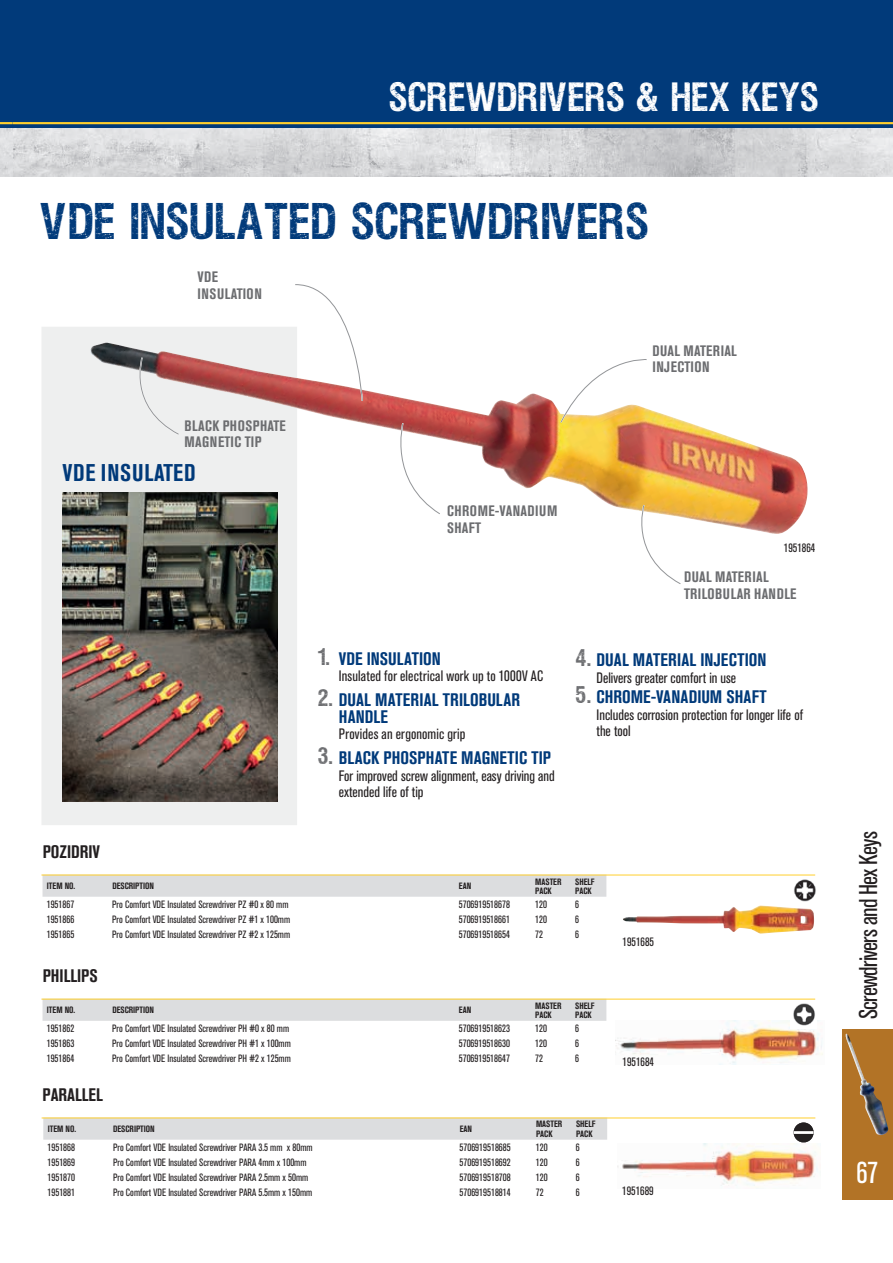
<style>
.page{position:relative;width:893px;height:1263px;background:#fff}
.page>*{position:absolute;margin:0;border:0;box-sizing:border-box;transform-origin:0 0}
.t1{font:48px "Viper IRWIN";color:#013a7a}
.t2{font:38.1px "Viper IRWIN";color:#fff}
.t3{font:condensed 30px "Akzidenz Grotesk BE";color:#fff}
.t4{font:condensed 25.5px "Akzidenz Grotesk BE";letter-spacing:-.03em;color:#231f20}
.t5{font:700 condensed 24px "Akzidenz Grotesk BE";letter-spacing:.035em;color:#013a7a}
.t6{font:700 condensed 18px/16.5px "Akzidenz Grotesk BE";letter-spacing:.005em;color:#013a7a}
.t7{font:700 condensed 18px "Akzidenz Grotesk BE";color:#231f20}
.t8{font:condensed 15px/16.5px "Akzidenz Grotesk BE";color:#231f20}
.t9{font:700 condensed 15px/16.5px "Akzidenz Grotesk BE";letter-spacing:.02em;color:#6c6d70}
.t10{font:condensed 12px "Akzidenz Grotesk BE";color:#231f20}
.t11{font:condensed 10.5px "Akzidenz Grotesk BE";color:#231f20}
.t12{font:700 condensed 9.15px/9.1px "Akzidenz Grotesk BE";color:#231f20}
.s1{font-family:"Viper IRWIN";font-weight:400;font-stretch:normal;font-size:22.5px;color:#6c6d70}
</style>
<div class="page">
<img style="left:13px;top:128px;width:880px;height:48px">
<div style="left:0;top:0;width:893px;height:128px;background:#013a7a"></div>
<hr style="left:0;top:122px;width:893px;height:2px;background:#ffcf2d">
<div style="left:842px;top:1029px;width:51px;height:170px;background:#b27326"></div>
<img style="left:846px;top:1034px;width:42px;height:101px">
<img style="left:0;top:128px;width:13px;height:48px">
<svg style="left:0;top:122px;width:13px;height:2px"></svg>
<div style="left:42px;top:327px;width:255px;height:498px;background:#eeefef"></div>
<img style="left:63px;top:492px;width:214px;height:309px">
<img style="left:90px;top:343px;width:718px;height:191px">
<img style="left:623px;top:905px;width:191px;height:28px">
<img style="left:615px;top:1020px;width:208px;height:44px">
<img style="left:617px;top:1143px;width:201px;height:43px">
<img style="left:792px;top:874px;width:24px;height:28px">
<img style="left:790px;top:1003px;width:27px;height:25px">
<svg style="left:793px;top:1122px;width:21px;height:21px"></svg>
<hr style="left:793px;top:1131px;width:21px;height:3px;background:#fff">
<div style="left:43px;top:876px;width:563px;height:21px;background:#dcdddf"></div>
<div style="left:43px;top:1000px;width:563px;height:21px;background:#dcdddf"></div>
<svg style="left:43px;top:1118px;width:564px;height:22px;background:#dddddb"></svg>
<svg style="left:127px;top:356px;width:54px;height:80px;background:#d1c6c6"></svg>
<svg style="left:294px;top:284px;width:70px;height:118px"></svg>
<svg style="left:559px;top:355px;width:89px;height:69px"></svg>
<svg style="left:388px;top:422px;width:54px;height:94px"></svg>
<svg style="left:628px;top:503px;width:54px;height:81px"></svg>
<hr style="left:41px;top:875px;width:774px;height:1px;background:#ffcf2d">
<hr style="left:41px;top:999px;width:774px;height:1px;background:#ffcf2d">
<hr style="left:42px;top:1117px;width:773px;height:1px;background:#ffcf2d">
<h2 class="t2" style="left:389px;top:70px;width:432px">SCREWDRIVERS &amp; HEX KEYS</h2>
<h1 class="t1" style="left:42px;top:188px;width:609px">VDE INSULATED SCREWDRIVERS</h1>
<h3 class="t9" style="left:198px;top:269px;width:66px">VDE<br>INSULATION</h3>
<h3 class="t9" style="left:185px;top:417px;width:103px">BLACK PHOSPHATE<br>MAGNETIC TIP</h3>
<h3 class="t5" style="left:63px;top:459px;width:135px">VDE INSULATED</h3>
<h3 class="t9" style="left:652px;top:342px;width:86px">DUAL MATERIAL<br>INJECTION</h3>
<h3 class="t9" style="left:447px;top:503px;width:112px">CHROME-VANADIUM<br>SHAFT</h3>
<h3 class="t6" style="left:318px;top:650px;width:125px"><span class="s1">1.</span> VDE INSULATION</h3>
<h3 class="t8" style="left:339px;top:668px;width:206px">Insulated for electrical work up to 1000V AC</h3>
<h3 class="t6" style="left:339px;top:692px;width:183px;text-indent:-21px"><span class="s1">2.</span> DUAL MATERIAL TRILOBULAR<br>HANDLE</h3>
<h3 class="t8" style="left:339px;top:726px;width:128px">Provides an ergonomic grip</h3>
<h3 class="t6" style="left:318px;top:750px;width:235px"><span class="s1">3.</span> BLACK PHOSPHATE MAGNETIC TIP</h3>
<h3 class="t8" style="left:339px;top:768px;width:217px">For improved screw alignment, easy driving and extended life of tip</h3>
<p class="t10" style="left:784px;top:541px;width:33px">1951864</p>
<h3 class="t9" style="left:684px;top:569px;width:114px">DUAL MATERIAL<br>TRILOBULAR HANDLE</h3>
<h3 class="t6" style="left:576px;top:652px;width:192px"><span class="s1">4.</span> DUAL MATERIAL INJECTION</h3>
<h3 class="t8" style="left:597px;top:669px;width:141px">Delivers greater comfort in use</h3>
<h3 class="t6" style="left:576px;top:689px;width:193px"><span class="s1">5.</span> CHROME-VANADIUM SHAFT</h3>
<h3 class="t8" style="left:597px;top:707px;width:208px">Includes corrosion protection for longer life of the tool</h3>
<h3 class="t7" style="left:43px;top:841px;width:59px">POZIDRIV</h3>
<p class="t12" style="left:47px;top:881px;width:30px">ITEM NO.</p>
<p class="t12" style="left:112px;top:881px;width:43px">DESCRIPTION</p>
<p class="t12" style="left:459px;top:881px;width:14px">EAN</p>
<p class="t12" style="left:535px;top:877px;width:28px">MASTER<br>PACK</p>
<p class="t12" style="left:575px;top:877px;width:21px">SHELF<br>PACK</p>
<p class="t11" style="left:47px;top:898px;width:29px">1951867</p>
<p class="t11" style="left:112px;top:898px;width:178px">Pro Comfort VDE Insulated Screwdriver PZ #0 x 80 mm</p>
<p class="t11" style="left:459px;top:898px;width:53px">5706919518678</p>
<p class="t11" style="left:535px;top:898px;width:13px">120</p>
<p class="t11" style="left:575px;top:898px;width:5px">6</p>
<p class="t11" style="left:47px;top:913px;width:29px">1951866</p>
<p class="t11" style="left:112px;top:913px;width:179px">Pro Comfort VDE Insulated Screwdriver PZ #1 x 100mm</p>
<p class="t11" style="left:459px;top:913px;width:53px">5706919518661</p>
<p class="t11" style="left:535px;top:913px;width:13px">120</p>
<p class="t11" style="left:575px;top:913px;width:5px">6</p>
<p class="t11" style="left:47px;top:928px;width:29px">1951865</p>
<p class="t11" style="left:112px;top:928px;width:179px">Pro Comfort VDE Insulated Screwdriver PZ #2 x 125mm</p>
<p class="t11" style="left:459px;top:928px;width:53px">5706919518654</p>
<p class="t11" style="left:535px;top:928px;width:9px">72</p>
<p class="t11" style="left:575px;top:928px;width:5px">6</p>
<h3 class="t7" style="left:43px;top:965px;width:57px">PHILLIPS</h3>
<p class="t12" style="left:47px;top:1005px;width:30px">ITEM NO.</p>
<p class="t12" style="left:112px;top:1005px;width:43px">DESCRIPTION</p>
<p class="t12" style="left:459px;top:1005px;width:14px">EAN</p>
<p class="t12" style="left:535px;top:1001px;width:28px">MASTER<br>PACK</p>
<p class="t12" style="left:575px;top:1001px;width:21px">SHELF<br>PACK</p>
<p class="t11" style="left:47px;top:1023px;width:29px">1951862</p>
<p class="t11" style="left:112px;top:1023px;width:178px">Pro Comfort VDE Insulated Screwdriver PH #0 x 80 mm</p>
<p class="t11" style="left:459px;top:1023px;width:53px">5706919518623</p>
<p class="t11" style="left:535px;top:1023px;width:13px">120</p>
<p class="t11" style="left:575px;top:1023px;width:5px">6</p>
<p class="t11" style="left:47px;top:1037px;width:29px">1951863</p>
<p class="t11" style="left:112px;top:1037px;width:180px">Pro Comfort VDE Insulated Screwdriver PH #1 x 100mm</p>
<p class="t11" style="left:459px;top:1037px;width:53px">5706919518630</p>
<p class="t11" style="left:535px;top:1037px;width:13px">120</p>
<p class="t11" style="left:575px;top:1037px;width:5px">6</p>
<p class="t11" style="left:47px;top:1052px;width:29px">1951864</p>
<p class="t11" style="left:112px;top:1052px;width:180px">Pro Comfort VDE Insulated Screwdriver PH #2 x 125mm</p>
<p class="t11" style="left:459px;top:1052px;width:53px">5706919518647</p>
<p class="t11" style="left:535px;top:1052px;width:9px">72</p>
<p class="t11" style="left:575px;top:1052px;width:5px">6</p>
<h3 class="t7" style="left:43px;top:1084px;width:62px">PARALLEL</h3>
<p class="t12" style="left:48px;top:1124px;width:30px">ITEM NO.</p>
<p class="t12" style="left:113px;top:1124px;width:43px">DESCRIPTION</p>
<p class="t12" style="left:460px;top:1124px;width:14px">EAN</p>
<p class="t12" style="left:536px;top:1120px;width:28px">MASTER<br>PACK</p>
<p class="t12" style="left:576px;top:1120px;width:21px">SHELF<br>PACK</p>
<p class="t11" style="left:48px;top:1141px;width:29px">1951868</p>
<p class="t11" style="left:113px;top:1141px;width:201px">Pro Comfort VDE Insulated Screwdriver PARA 3.5 mm x 80mm</p>
<p class="t11" style="left:460px;top:1141px;width:53px">5706919518685</p>
<p class="t11" style="left:536px;top:1141px;width:13px">120</p>
<p class="t11" style="left:576px;top:1141px;width:5px">6</p>
<p class="t11" style="left:48px;top:1156px;width:29px">1951869</p>
<p class="t11" style="left:113px;top:1156px;width:195px">Pro Comfort VDE Insulated Screwdriver PARA 4mm x 100mm</p>
<p class="t11" style="left:460px;top:1156px;width:53px">5706919518692</p>
<p class="t11" style="left:536px;top:1156px;width:13px">120</p>
<p class="t11" style="left:576px;top:1156px;width:5px">6</p>
<p class="t11" style="left:48px;top:1171px;width:29px">1951870</p>
<p class="t11" style="left:113px;top:1171px;width:197px">Pro Comfort VDE Insulated Screwdriver PARA 2.5mm x 50mm</p>
<p class="t11" style="left:460px;top:1171px;width:53px">5706919518708</p>
<p class="t11" style="left:536px;top:1171px;width:13px">120</p>
<p class="t11" style="left:576px;top:1171px;width:5px">6</p>
<p class="t11" style="left:48px;top:1186px;width:29px">1951881</p>
<p class="t11" style="left:113px;top:1186px;width:201px">Pro Comfort VDE Insulated Screwdriver PARA 5.5mm x 150mm</p>
<p class="t11" style="left:460px;top:1186px;width:53px">5706919518814</p>
<p class="t11" style="left:536px;top:1186px;width:9px">72</p>
<p class="t11" style="left:576px;top:1186px;width:5px">6</p>
<p class="t10" style="left:623px;top:935px;width:33px">1951685</p>
<p class="t10" style="left:623px;top:1055px;width:33px">1951684</p>
<p class="t10" style="left:622px;top:1184px;width:33px">1951689</p>
<h3 class="t4" style="left:854px;top:1019px;width:189px;rotate:-90deg">Screwdrivers and Hex Keys</h3>
<h3 class="t3" style="left:857px;top:1156px;width:23px">67</h3>
</div>
